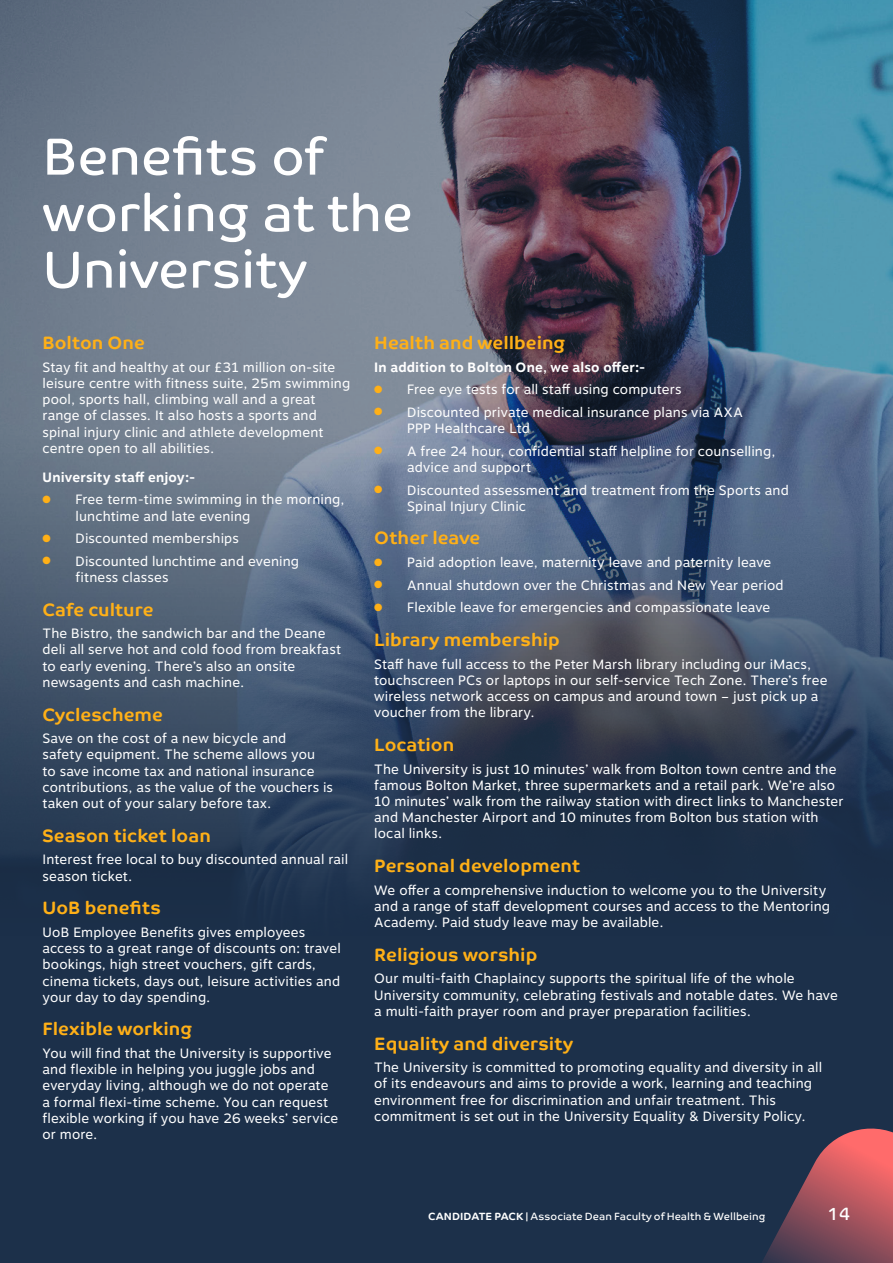
<style>
.page{position:relative;width:893px;height:1263px;background:#1c304a}
.page>*{position:absolute;margin:0;border:0;box-sizing:border-box;transform-origin:0 0}
.t1{font:52.35px/56.6px "Co Text";letter-spacing:-.005em;color:#fff}
.t2{font:700 18px "Co Text";color:#ffb017}
.t3{font:18px "Co Text";color:#fff}
.t4{font:13.5px/16.2px "Motiva Sans";letter-spacing:.005em;color:#fff}
.t5{font:700 13.5px "Motiva Sans";letter-spacing:.01em;color:#fff}
.t6{font:10.5px "Co Text";letter-spacing:.005em;color:#fff}
.s1{color:#ffb017}
.s2{font-weight:700}
</style>
<div class="page">
<img style="left:0;top:0;width:893px;height:875px">
<svg style="left:762px;top:1128px;width:131px;height:135px"></svg>
<p class="t1" style="left:43px;top:128px;width:372px">Benefits of working at the<br>University</p>
<p class="t2" style="left:374px;top:332px;width:193px">Health and wellbeing</p>
<p class="t5" style="left:374px;top:357px;width:273px">In addition to Bolton One, we also offer:-</p>
<p class="t4" style="left:374px;top:382px;width:309px"><span class="s1">●</span> Free eye tests for all staff using computers</p>
<p class="t4" style="left:407px;top:404px;width:337px;text-indent:-33px"><span class="s1">●</span> Discounted private medical insurance plans via AXA<br>PPP Healthcare Ltd</p>
<p class="t4" style="left:407px;top:443px;width:370px;text-indent:-33px"><span class="s1">●</span> A free 24 hour, confidential staff helpline for counselling, advice and support</p>
<p class="t4" style="left:407px;top:482px;width:383px;text-indent:-33px"><span class="s1">●</span> Discounted assessment and treatment from the Sports and<br>Spinal Injury Clinic</p>
<p class="t2" style="left:374px;top:528px;width:108px">Other leave</p>
<p class="t4" style="left:374px;top:554px;width:399px"><span class="s1">●</span> Paid adoption leave, maternity leave and paternity leave</p>
<p class="t4" style="left:374px;top:577px;width:411px"><span class="s1">●</span> Annual shutdown over the Christmas and New Year period</p>
<p class="t4" style="left:374px;top:599px;width:398px"><span class="s1">●</span> Flexible leave for emergencies and compassionate leave</p>
<p class="t2" style="left:374px;top:629px;width:187px">Library membership</p>
<p class="t4" style="left:374px;top:656px;width:455px">Staff have full access to the Peter Marsh library including our iMacs, touchscreen PCs or laptops in our self-service Tech Zone. There’s free wireless network access on campus and around town – just pick up a voucher from the library.</p>
<p class="t2" style="left:374px;top:734px;width:82px">Location</p>
<p class="t4" style="left:374px;top:761px;width:471px">The University is just 10 minutes’ walk from Bolton town centre and the famous Bolton Market, three supermarkets and a retail park. We’re also 10 minutes’ walk from the railway station with direct links to Manchester and Manchester Airport and 10 minutes from Bolton bus station with local links.</p>
<p class="t2" style="left:374px;top:855px;width:207px">Personal development</p>
<p class="t4" style="left:374px;top:882px;width:457px">We offer a comprehensive induction to welcome you to the University and a range of staff development courses and access to the Mentoring<br>Academy. Paid study leave may be available.</p>
<p class="t2" style="left:374px;top:944px;width:165px">Religious worship</p>
<p class="t4" style="left:374px;top:971px;width:465px">Our multi-faith Chaplaincy supports the spiritual life of the whole<br>University community, celebrating festivals and notable dates. We have a multi-faith prayer room and prayer preparation facilities.</p>
<p class="t2" style="left:374px;top:1033px;width:200px">Equality and diversity</p>
<p class="t4" style="left:374px;top:1059px;width:449px">The University is committed to promoting equality and diversity in all of its endeavours and aims to provide a work, learning and teaching environment free for discrimination and unfair treatment. This commitment is set out in the University Equality &amp; Diversity Policy.</p>
<p class="t2" style="left:43px;top:332px;width:104px">Bolton One</p>
<p class="t4" style="left:43px;top:359px;width:309px">Stay fit and healthy at our £31 million on-site leisure centre with fitness suite, 25m swimming pool, sports hall, climbing wall and a great range of classes. It also hosts a sports and spinal injury clinic and athlete development centre open to all abilities.</p>
<p class="t5" style="left:43px;top:467px;width:154px">University staff enjoy:-</p>
<p class="t4" style="left:76px;top:492px;width:271px;text-indent:-33px"><span class="s1">●</span> Free term-time swimming in the morning, lunchtime and late evening</p>
<p class="t4" style="left:43px;top:530px;width:198px"><span class="s1">●</span> Discounted memberships</p>
<p class="t4" style="left:76px;top:553px;width:225px;text-indent:-33px"><span class="s1">●</span> Discounted lunchtime and evening fitness classes</p>
<p class="t2" style="left:43px;top:599px;width:112px">Cafe culture</p>
<p class="t4" style="left:43px;top:626px;width:300px">The Bistro, the sandwich bar and the Deane deli all serve hot and cold food from breakfast to early evening. There’s also an onsite newsagents and cash machine.</p>
<p class="t2" style="left:43px;top:704px;width:122px">Cyclescheme</p>
<p class="t4" style="left:43px;top:730px;width:292px">Save on the cost of a new bicycle and<br>safety equipment. The scheme allows you<br>to save income tax and national insurance contributions, as the value of the vouchers is taken out of your salary before tax.</p>
<p class="t2" style="left:43px;top:825px;width:170px">Season ticket loan</p>
<p class="t4" style="left:43px;top:852px;width:307px">Interest free local to buy discounted annual rail season ticket.</p>
<p class="t2" style="left:43px;top:897px;width:120px">UoB benefits</p>
<p class="t4" style="left:43px;top:924px;width:300px">UoB Employee Benefits gives employees access to a great range of discounts on: travel bookings, high street vouchers, gift cards, cinema tickets, days out, leisure activities and your day to day spending.</p>
<p class="t2" style="left:43px;top:1019px;width:151px">Flexible working</p>
<p class="t4" style="left:43px;top:1045px;width:297px">You will find that the University is supportive and flexible in helping you juggle jobs and everyday living, although we do not operate a formal flexi-time scheme. You can request flexible working if you have 26 weeks’ service or more.</p>
<p class="t6" style="left:428px;top:1211px;width:339px"><span class="s2">CANDIDATE PACK</span> | Associate Dean Faculty of Health &amp; Wellbeing</p>
<p class="t3" style="left:827px;top:1203px;width:25px">14</p>
</div>
